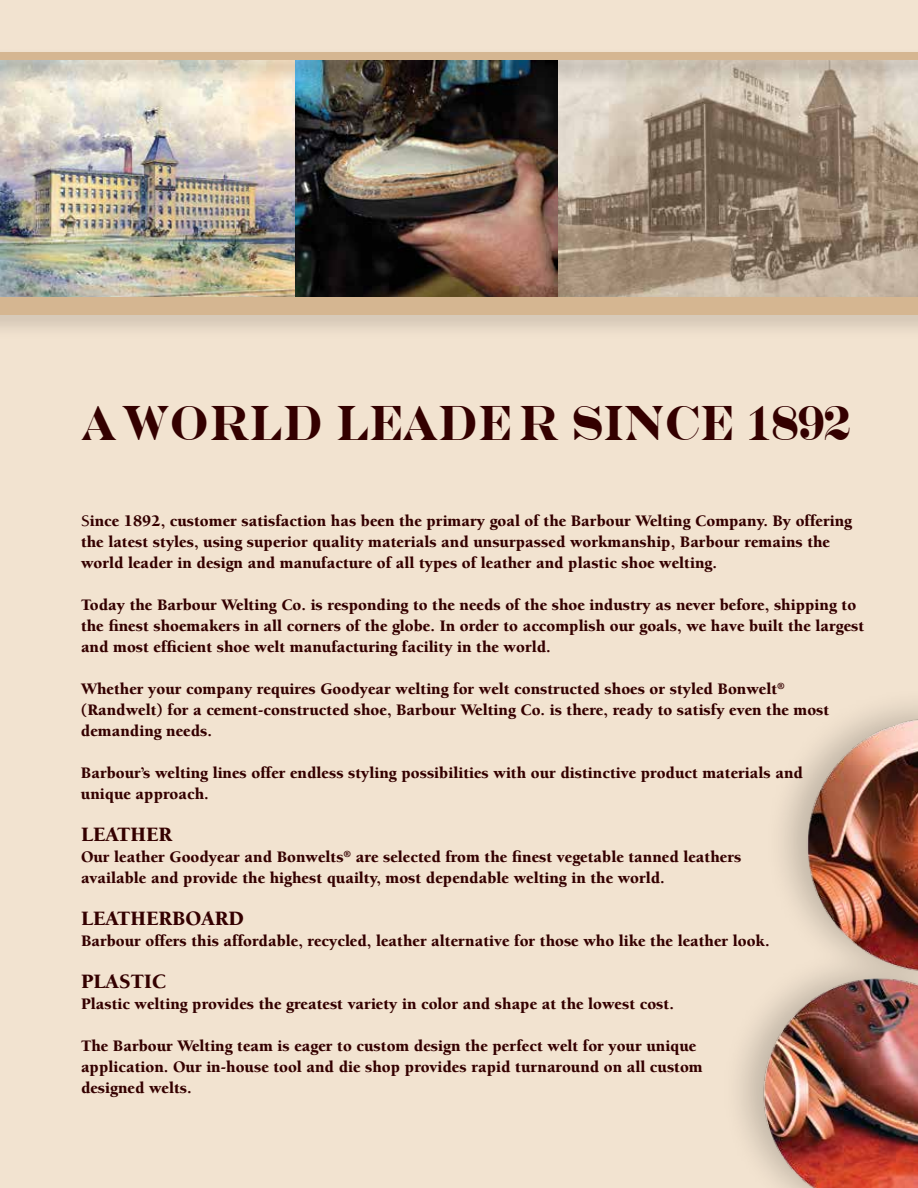
<style>
.page{position:relative;width:918px;height:1188px;background:#f2e3d0}
.page>*{position:absolute;margin:0;border:0;box-sizing:border-box;transform-origin:0 0}
.t1{font:700 49.5px "Engravers";color:#340000;scale:.73 1}
.t2{font:900 21px "Berkeley";color:#340000}
.t3{font:900 16.5px/21px "Berkeley";color:#340000}
.s1{font-weight:700}
</style>
<div class="page">
<img style="left:557px;top:86px;width:361px;height:206px">
<img style="left:0;top:86px;width:296px;height:206px">
<img style="left:296px;top:86px;width:261px;height:206px">
<div style="left:0;top:292px;width:918px;height:49px;background:#000;opacity:.14"></div>
<div style="left:0;top:297px;width:918px;height:18px;background:#d5b691"></div>
<div style="left:0;top:48px;width:918px;height:38px;background:#000;opacity:.26"></div>
<div style="left:0;top:52px;width:918px;height:8px;background:#d5b691"></div>
<div style="left:720px;top:319px;width:198px;height:869px;background:#000;opacity:.21"></div>
<img style="left:759px;top:352px;width:159px;height:836px">
<h1 class="t1" style="left:81px;top:394px;width:1055px">A WORLD LEADE R SINCE 1892</h1>
<p class="t3" style="left:81px;top:511px;width:773px"><span class="s1">S</span>ince 1892, customer satisfaction has been the primary goal of the Barbour Welting Company. By offering the latest styles, using superior quality materials and unsurpassed workmanship, Barbour remains the world leader in design and manufacture of all types of leather and plastic shoe welting.</p>
<p class="t3" style="left:81px;top:595px;width:785px">Today the Barbour Welting Co. is responding to the needs of the shoe industry as never before, shipping to the finest shoemakers in all corners of the globe. In order to accomplish our goals, we have built the largest and most efficient shoe welt manufacturing facility in the world.</p>
<p class="t3" style="left:81px;top:679px;width:750px">Whether your company requires Goodyear welting for welt constructed shoes or styled Bonwelt<sup>® </sup>(Randwelt) for a cement-constructed shoe, Barbour Welting Co. is there, ready to satisfy even the most demanding needs.</p>
<p class="t3" style="left:81px;top:763px;width:724px">Barbour’s welting lines offer endless styling possibilities with our distinctive product materials and unique approach.</p>
<p class="t2" style="left:81px;top:824px;width:93px">LEATHER</p>
<p class="t3" style="left:81px;top:847px;width:662px">Our leather Goodyear and Bonwelts<sup>®</sup> are selected from the finest vegetable tanned leathers available and provide the highest quailty, most dependable welting in the world.</p>
<p class="t2" style="left:81px;top:908px;width:165px">LEATHERBOARD</p>
<p class="t3" style="left:81px;top:931px;width:690px">Barbour offers this affordable, recycled, leather alternative for those who like the leather look.</p>
<p class="t2" style="left:81px;top:971px;width:87px">PLASTIC</p>
<p class="t3" style="left:81px;top:994px;width:594px">Plastic welting provides the greatest variety in color and shape at the lowest cost.</p>
<p class="t3" style="left:81px;top:1036px;width:623px">The Barbour Welting team is eager to custom design the perfect welt for your unique application. Our in-house tool and die shop provides rapid turnaround on all custom designed welts.</p>
</div>
